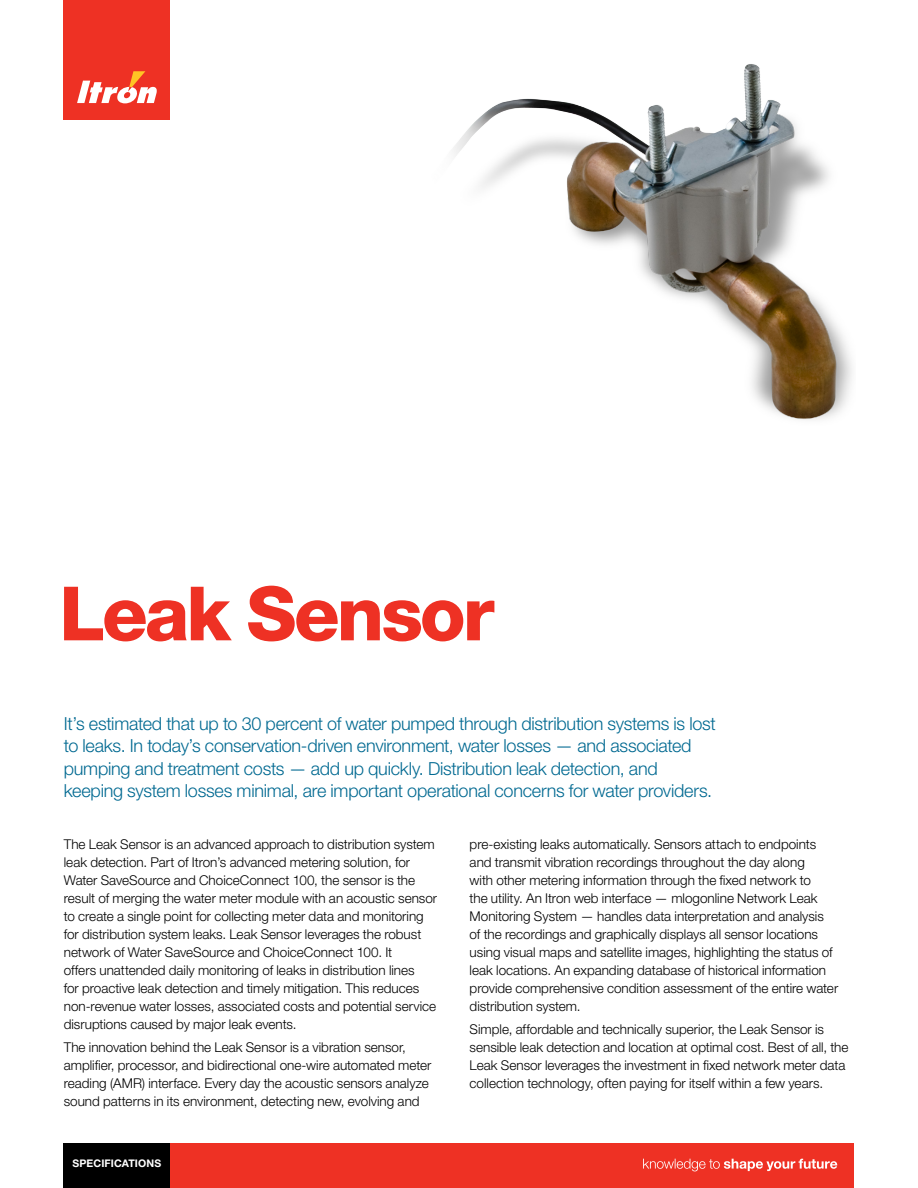
<style>
.page{position:relative;width:918px;height:1188px;background:#fff}
.page>*{position:absolute;margin:0;border:0;box-sizing:border-box;transform-origin:0 0}
.t1{font:800 75px "Helvetica Neue LT Std";letter-spacing:-.04em;color:#ee3124}
.t2{font:300 18px/22.5px "Helvetica Neue LT Std";letter-spacing:-.015em;color:#006991}
.t3{font:300 13.5px/18px "Helvetica Neue LT Std";color:#000}
.t4{font:700 10.5px "Helvetica Neue LT Std";letter-spacing:.01em;color:#fff}
</style>
<div class="page">
<div style="left:64px;top:0;width:106px;height:119px;background:#ee3124"></div>
<svg style="left:77px;top:71px;width:80px;height:32px"></svg>
<img style="left:453px;top:64px;width:399px;height:356px">
<div style="left:166px;top:1143px;width:688px;height:45px;background:#ee3124"></div>
<svg style="left:643px;top:1159px;width:194px;height:12px"></svg>
<div style="left:64px;top:1143px;width:106px;height:45px;background:#000"></div>
<h1 class="t1" style="left:59px;top:569px;width:437px">Leak Sensor</h1>
<p class="t2" style="left:64px;top:712px;width:654px">It’s estimated that up to 30 percent of water pumped through distribution systems is lost to leaks. In today’s conservation-driven environment, water losses — and associated pumping and treatment costs — add up quickly. Distribution leak detection, and keeping system losses minimal, are important operational concerns for water providers.</p>
<p class="t3" style="left:64px;top:835px;width:375px">The Leak Sensor is an advanced approach to distribution system leak detection. Part of Itron’s advanced metering solution, for Water SaveSource and ChoiceConnect 100, the sensor is the result of merging the water meter module with an acoustic sensor to create a single point for collecting meter data and monitoring for distribution system leaks. Leak Sensor leverages the robust network of Water SaveSource and ChoiceConnect 100. It<br>offers unattended daily monitoring of leaks in distribution lines<br>for proactive leak detection and timely mitigation. This reduces non-revenue water losses, associated costs and potential service disruptions caused by major leak events.</p>
<p class="t3" style="left:64px;top:1038px;width:369px">The innovation behind the Leak Sensor is a vibration sensor, amplifier, processor, and bidirectional one-wire automated meter reading (AMR) interface. Every day the acoustic sensors analyze sound patterns in its environment, detecting new, evolving and</p>
<p class="t3" style="left:470px;top:835px;width:370px">pre-existing leaks automatically. Sensors attach to endpoints and transmit vibration recordings throughout the day along<br>with other metering information through the fixed network to<br>the utility. An Itron web interface — mlogonline Network Leak Monitoring System — handles data interpretation and analysis<br>of the recordings and graphically displays all sensor locations using visual maps and satellite images, highlighting the status of leak locations. An expanding database of historical information provide comprehensive condition assessment of the entire water distribution system.</p>
<p class="t3" style="left:470px;top:1020px;width:380px">Simple, affordable and technically superior, the Leak Sensor is sensible leak detection and location at optimal cost. Best of all, the Leak Sensor leverages the investment in fixed network meter data collection technology, often paying for itself within a few years.</p>
<p class="t4" style="left:73px;top:1157px;width:90px">SPECIFICATIONS</p>
</div>
